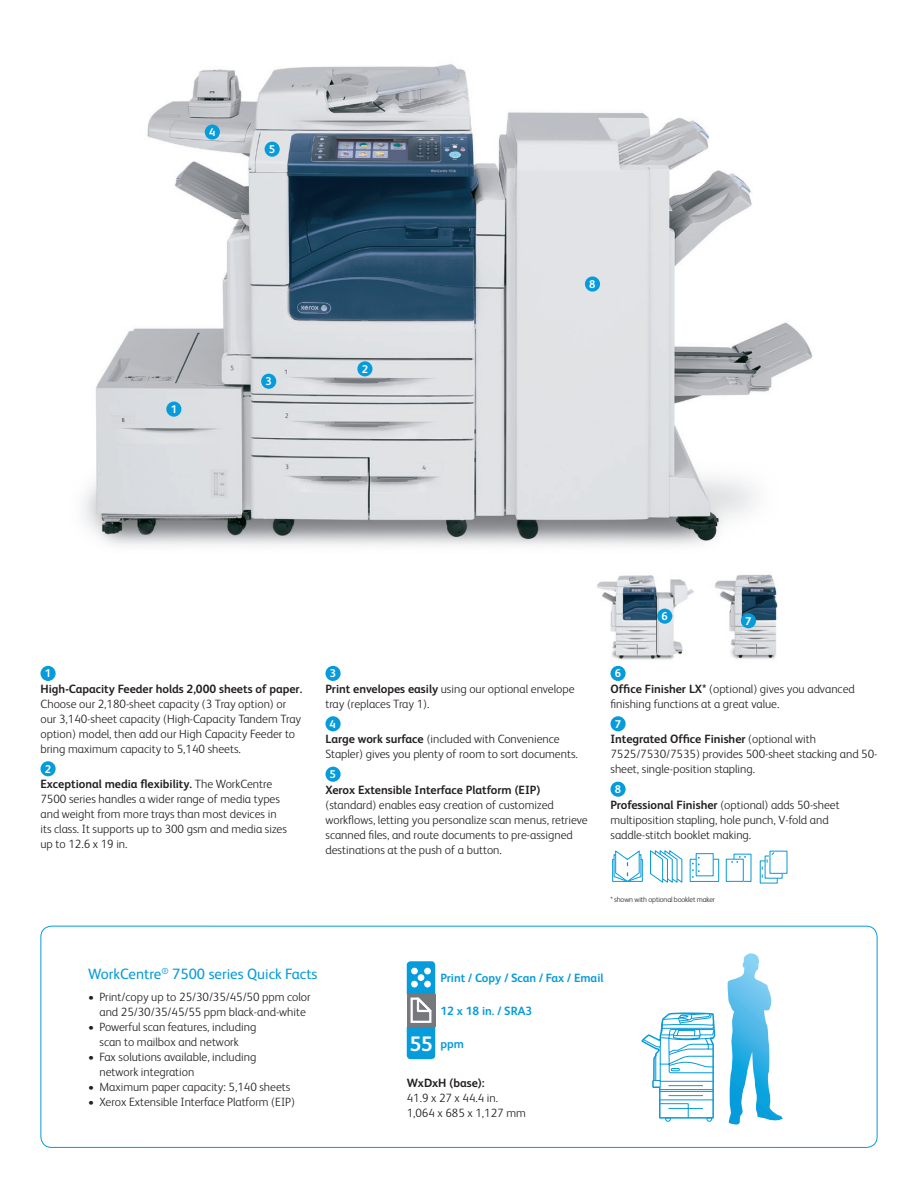
<style>
.page{position:relative;width:918px;height:1188px;background:#fff}
.page>*{position:absolute;margin:0;border:0;box-sizing:border-box;transform-origin:0 0}
.t1{font:15px "Xerox Sans";color:#069bda}
.t2{font:300 12px/15px "Xerox Sans";color:#231f20}
.t3{font:700 12px "Xerox Sans";color:#231f20}
.t4{font:700 12px "Xerox Sans";color:#069bda}
.t5{font:700 11.25px "Xerox Sans";color:#fff}
.t6{font:300 7.5px "Xerox Sans";letter-spacing:-.02em;color:#231f20}
.s1{font-weight:700}
.s2{font-size:21px;color:#fff}
</style>
<div class="page">
<img style="left:83px;top:64px;width:729px;height:482px">
<div style="left:166px;top:402px;width:15px;height:15px;background:#069bda;border-radius:50%"></div>
<div style="left:205px;top:125px;width:15px;height:15px;background:#069bda;border-radius:50%"></div>
<div style="left:265px;top:142px;width:15px;height:15px;background:#069bda;border-radius:50%"></div>
<div style="left:357px;top:361px;width:16px;height:15px;background:#069bda;border-radius:50%"></div>
<div style="left:585px;top:276px;width:15px;height:16px;background:#069bda;border-radius:50%"></div>
<div style="left:261px;top:374px;width:15px;height:15px;background:#069bda;border-radius:50%"></div>
<div style="left:41px;top:926px;width:836px;height:222px;border:1px solid #069bda;border-radius:11px"></div>
<svg style="left:728px;top:953px;width:55px;height:172px"></svg>
<svg style="left:642px;top:1012px;width:74px;height:110px"></svg>
<div style="left:407px;top:961px;width:28px;height:98px;background:#069bda;border-radius:4px"></div>
<svg style="left:435px;top:994px;width:1px;height:33px"></svg>
<div style="left:424px;top:981px;width:7px;height:6px;background:#fff;border-radius:50%"></div>
<div style="left:418px;top:974px;width:6px;height:7px;background:#fff;border-radius:50%"></div>
<div style="left:411px;top:968px;width:7px;height:6px;background:#fff;border-radius:50%"></div>
<div style="left:424px;top:968px;width:7px;height:6px;background:#fff;border-radius:50%"></div>
<div style="left:411px;top:981px;width:7px;height:6px;background:#fff;border-radius:50%"></div>
<svg style="left:407px;top:994px;width:28px;height:33px"></svg>
<svg style="left:411px;top:998px;width:20px;height:25px"></svg>
<div style="left:41px;top:666px;width:15px;height:15px;background:#069bda;border-radius:50%"></div>
<div style="left:41px;top:761px;width:15px;height:15px;background:#069bda;border-radius:50%"></div>
<div style="left:325px;top:666px;width:16px;height:15px;background:#069bda;border-radius:50%"></div>
<div style="left:325px;top:716px;width:16px;height:15px;background:#069bda;border-radius:50%"></div>
<div style="left:325px;top:767px;width:16px;height:15px;background:#069bda;border-radius:50%"></div>
<div style="left:611px;top:666px;width:15px;height:15px;background:#069bda;border-radius:50%"></div>
<div style="left:611px;top:716px;width:15px;height:15px;background:#069bda;border-radius:50%"></div>
<div style="left:611px;top:782px;width:15px;height:15px;background:#069bda;border-radius:50%"></div>
<svg style="left:650px;top:850px;width:32px;height:33px"></svg>
<div style="left:612px;top:859px;width:31px;height:23px;border:1px solid #069bda"></div>
<svg style="left:613px;top:851px;width:29px;height:31px"></svg>
<div style="left:690px;top:859px;width:29px;height:23px;border:1px solid #069bda"></div>
<div style="left:696px;top:853px;width:18px;height:23px;background:#fff;border:1px solid #069bda"></div>
<svg style="left:692px;top:857px;width:8px;height:21px"></svg>
<div style="left:726px;top:859px;width:18px;height:23px;border:1px solid #069bda"></div>
<svg style="left:731px;top:856px;width:15px;height:7px"></svg>
<svg style="left:762px;top:869px;width:3px;height:10px"></svg>
<svg style="left:765px;top:856px;width:18px;height:23px"></svg>
<div style="left:770px;top:851px;width:17px;height:22px;background:#fff"></div>
<div style="left:770px;top:851px;width:17px;height:23px;border:1px solid #069bda"></div>
<svg style="left:762px;top:851px;width:13px;height:18px"></svg>
<img style="left:597px;top:575px;width:97px;height:85px">
<img style="left:715px;top:574px;width:63px;height:85px">
<div style="left:657px;top:609px;width:15px;height:15px;background:#069bda;border-radius:50%"></div>
<div style="left:741px;top:613px;width:15px;height:15px;background:#069bda;border-radius:50%"></div>
<p class="t5" style="left:209px;top:124px;width:8px">4</p>
<p class="t5" style="left:269px;top:142px;width:8px">5</p>
<p class="t5" style="left:171px;top:401px;width:8px">1</p>
<p class="t5" style="left:266px;top:374px;width:8px">3</p>
<p class="t5" style="left:362px;top:361px;width:8px">2</p>
<p class="t5" style="left:589px;top:276px;width:8px">8</p>
<p class="t5" style="left:45px;top:666px;width:8px">1</p>
<p class="t3" style="left:40px;top:681px;width:263px">High-Capacity Feeder holds 2,000 sheets of paper.</p>
<p class="t2" style="left:40px;top:696px;width:262px">Choose our 2,180-sheet capacity (3 Tray option) or our 3,140-sheet capacity (High-Capacity Tandem Tray option) model, then add our High Capacity Feeder to bring maximum capacity to 5,140 sheets.</p>
<p class="t5" style="left:45px;top:761px;width:8px">2</p>
<p class="t2" style="left:40px;top:776px;width:248px"><span class="s1">Exceptional media flexibility.</span> The WorkCentre 7500 series handles a wider range of media types and weight from more trays than most devices in its class. It supports up to 300 gsm and media sizes up to 12.6 x 19 in.</p>
<p class="t5" style="left:330px;top:666px;width:8px">3</p>
<p class="t2" style="left:326px;top:681px;width:251px"><span class="s1">Print envelopes easily</span> using our optional envelope tray (replaces Tray 1).</p>
<p class="t5" style="left:329px;top:716px;width:8px">4</p>
<p class="t2" style="left:326px;top:731px;width:254px"><span class="s1">Large work surface</span> (included with Convenience<br>Stapler) gives you plenty of room to sort documents.</p>
<p class="t5" style="left:329px;top:767px;width:8px">5</p>
<p class="t3" style="left:326px;top:781px;width:216px">Xerox Extensible Interface Platform (EIP)</p>
<p class="t2" style="left:326px;top:797px;width:264px">(standard) enables easy creation of customized workflows, letting you personalize scan menus, retrieve scanned files, and route documents to pre-assigned destinations at the push of a button.</p>
<p class="t5" style="left:662px;top:609px;width:8px">6</p>
<p class="t5" style="left:745px;top:613px;width:8px">7</p>
<p class="t5" style="left:615px;top:666px;width:8px">6</p>
<p class="t2" style="left:610px;top:681px;width:246px"><span class="s1">Office Finisher LX*</span> (optional) gives you advanced finishing functions at a great value.</p>
<p class="t5" style="left:615px;top:716px;width:8px">7</p>
<p class="t2" style="left:610px;top:731px;width:269px"><span class="s1">Integrated Office Finisher</span> (optional with<br>7525/7530/7535) provides 500-sheet stacking and 50- sheet, single-position stapling.</p>
<p class="t5" style="left:615px;top:782px;width:8px">8</p>
<p class="t2" style="left:610px;top:797px;width:231px"><span class="s1">Professional Finisher</span> (optional) adds 50-sheet multiposition stapling, hole punch, V-fold and saddle-stitch booklet making.</p>
<p class="t6" style="left:610px;top:894px;width:106px">* shown with optional booklet maker</p>
<p class="t1" style="left:88px;top:964px;width:231px">WorkCentre<sup>®</sup> 7500 series Quick Facts</p>
<p class="t2" style="left:88px;top:989px;width:224px;text-align:center">• Print/copy up to 25/30/35/45/50 ppm color and 25/30/35/45/55 ppm black-and-white</p>
<p class="t2" style="left:88px;top:1019px;width:170px;text-align:center">• Powerful scan features, including scan to mailbox and network</p>
<p class="t2" style="left:99px;top:1049px;width:158px;text-indent:-11px">• Fax solutions available, including network integration</p>
<p class="t2" style="left:88px;top:1079px;width:204px">• Maximum paper capacity: 5,140 sheets</p>
<p class="t2" style="left:88px;top:1094px;width:208px">• Xerox Extensible Interface Platform (EIP)</p>
<p class="t4" style="left:440px;top:969px;width:165px">Print / Copy / Scan / Fax / Email</p>
<p class="t4" style="left:440px;top:1002px;width:93px">12 x 18 in. / SRA3</p>
<p class="t4" style="left:409px;top:1035px;width:56px"><span class="s2">55</span> ppm</p>
<p class="t3" style="left:407px;top:1075px;width:79px">WxDxH (base):</p>
<p class="t2" style="left:407px;top:1090px;width:121px">41.9 x 27 x 44.4 in.<br>1,064 x 685 x 1,127 mm</p>
</div>
